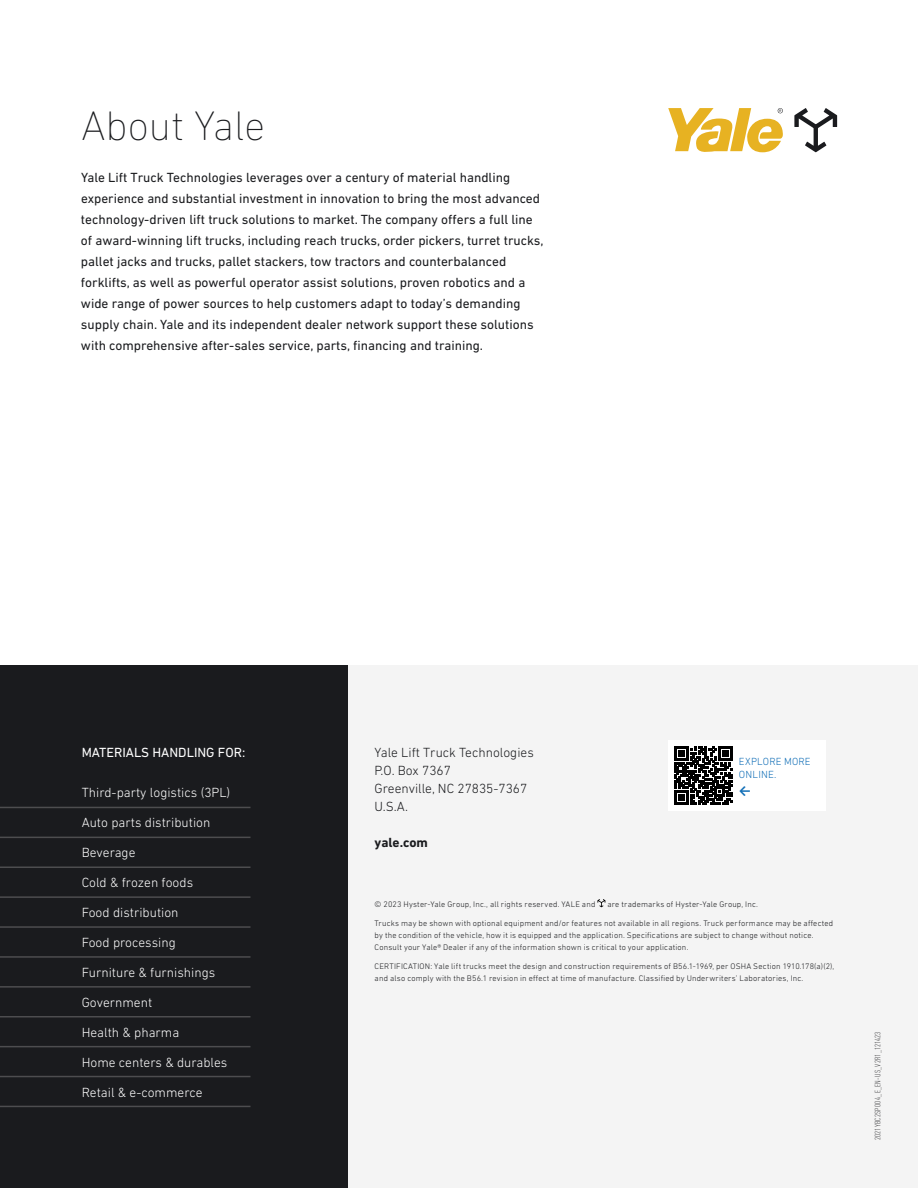
<style>
.page{position:relative;width:918px;height:1188px;background:#fff}
.page>*{position:absolute;margin:0;border:0;box-sizing:border-box;transform-origin:0 0}
.t1{font:200 42px "DIN Next LT Pro";color:#1a1b1e}
.t2{font:13.5px/21px "DIN Next LT Pro";color:#1a1b1e}
.t3{font:300 13.5px "DIN Next LT Pro";color:#fff}
.t4{font:300 13.5px/18px "DIN Next LT Pro";color:#1a1b1e}
.t5{font:13.5px "DIN Next LT Pro";color:#fff}
.t6{font:700 13.5px "DIN Next LT Pro";color:#1a1b1e}
.t7{font:700 13.5px "Calibri";color:#126fb7}
.t8{font:300 10.5px/13.5px "DIN Next LT Pro";letter-spacing:.02em;color:#126fb7}
.t9{font:300 8.25px/12px "DIN Next LT Pro";letter-spacing:.02em;color:#1a1b1e}
.t10{font:300 condensed 8.25px "DIN Next LT Pro";letter-spacing:.03em;color:#4d4d4f}
</style>
<div class="page">
<div style="left:348px;top:665px;width:570px;height:523px;background:#f4f4f4"></div>
<div style="left:0;top:665px;width:348px;height:523px;background:#1a1b1e"></div>
<svg style="left:794px;top:108px;width:43px;height:44px"></svg>
<svg style="left:668px;top:108px;width:115px;height:45px"></svg>
<hr style="left:0;top:896px;width:250px;height:2px;background:#4d4d4f">
<hr style="left:0;top:866px;width:250px;height:2px;background:#4d4d4f">
<hr style="left:0;top:837px;width:250px;height:1px;background:#4d4d4f">
<hr style="left:0;top:807px;width:250px;height:1px;background:#4d4d4f">
<hr style="left:0;top:926px;width:250px;height:2px;background:#4d4d4f">
<hr style="left:0;top:956px;width:250px;height:2px;background:#4d4d4f">
<hr style="left:0;top:986px;width:250px;height:2px;background:#4d4d4f">
<hr style="left:0;top:1016px;width:250px;height:1px;background:#4d4d4f">
<hr style="left:0;top:1046px;width:250px;height:1px;background:#4d4d4f">
<hr style="left:0;top:1076px;width:250px;height:1px;background:#4d4d4f">
<hr style="left:0;top:1106px;width:250px;height:1px;background:#4d4d4f">
<svg style="left:597px;top:899px;width:8px;height:8px"></svg>
<div style="left:668px;top:740px;width:158px;height:71px;background:#fff"></div>
<svg style="left:675px;top:747px;width:58px;height:58px"></svg>
<h1 class="t1" style="left:81px;top:101px;width:186px">About Yale</h1>
<p class="t2" style="left:81px;top:167px;width:464px">Yale Lift Truck Technologies leverages over a century of material handling experience and substantial investment in innovation to bring the most advanced technology-driven lift truck solutions to market. The company offers a full line of award-winning lift trucks, including reach trucks, order pickers, turret trucks, pallet jacks and trucks, pallet stackers, tow tractors and counterbalanced forklifts, as well as powerful operator assist solutions, proven robotics and a wide range of power sources to help customers adapt to today’s demanding supply chain. Yale and its independent dealer network support these solutions with comprehensive after-sales service, parts, financing and training.</p>
<p class="t5" style="left:82px;top:744px;width:165px">MATERIALS HANDLING FOR:</p>
<p class="t3" style="left:82px;top:784px;width:150px">Third-party logistics (3PL)</p>
<p class="t3" style="left:82px;top:814px;width:130px">Auto parts distribution</p>
<p class="t3" style="left:82px;top:844px;width:55px">Beverage</p>
<p class="t3" style="left:82px;top:874px;width:113px">Cold &amp; frozen foods</p>
<p class="t3" style="left:82px;top:904px;width:98px">Food distribution</p>
<p class="t3" style="left:82px;top:934px;width:96px">Food processing</p>
<p class="t3" style="left:82px;top:964px;width:135px">Furniture &amp; furnishings</p>
<p class="t3" style="left:82px;top:994px;width:72px">Government</p>
<p class="t3" style="left:82px;top:1024px;width:99px">Health &amp; pharma</p>
<p class="t3" style="left:82px;top:1054px;width:147px">Home centers &amp; durables</p>
<p class="t3" style="left:82px;top:1084px;width:122px">Retail &amp; e-commerce</p>
<p class="t4" style="left:375px;top:743px;width:161px">Yale Lift Truck Technologies<br>P.O. Box 7367<br>Greenville, NC 27835-7367<br>U.S.A.</p>
<p class="t6" style="left:375px;top:834px;width:55px">yale.com</p>
<p class="t8" style="left:739px;top:754px;width:73px">EXPLORE MORE<br>ONLINE.</p>
<p class="t7" style="left:739px;top:782px;width:14px">←</p>
<p class="t9" style="left:375px;top:898px;width:222px">© 2023 Hyster-Yale Group, Inc., all rights reserved. YALE and</p>
<p class="t9" style="left:607px;top:898px;width:152px">are trademarks of Hyster-Yale Group, Inc.</p>
<p class="t9" style="left:375px;top:917px;width:460px">Trucks may be shown with optional equipment and/or features not available in all regions. Truck performance may be affected by the condition of the vehicle, how it is equipped and the application. Specifications are subject to change without notice.<br>Consult your Yale® Dealer if any of the information shown is critical to your application.</p>
<p class="t9" style="left:375px;top:960px;width:461px">CERTIFICATION: Yale lift trucks meet the design and construction requirements of B56.1-1969, per OSHA Section 1910.178(a)(2), and also comply with the B56.1 revision in effect at time of manufacture. Classified by Underwriters’ Laboratories, Inc.</p>
<p class="t10" style="left:873px;top:1140px;width:110px;rotate:-90deg">2021YBC2SP004_E_EN-US_V2R1_121423</p>
</div>
